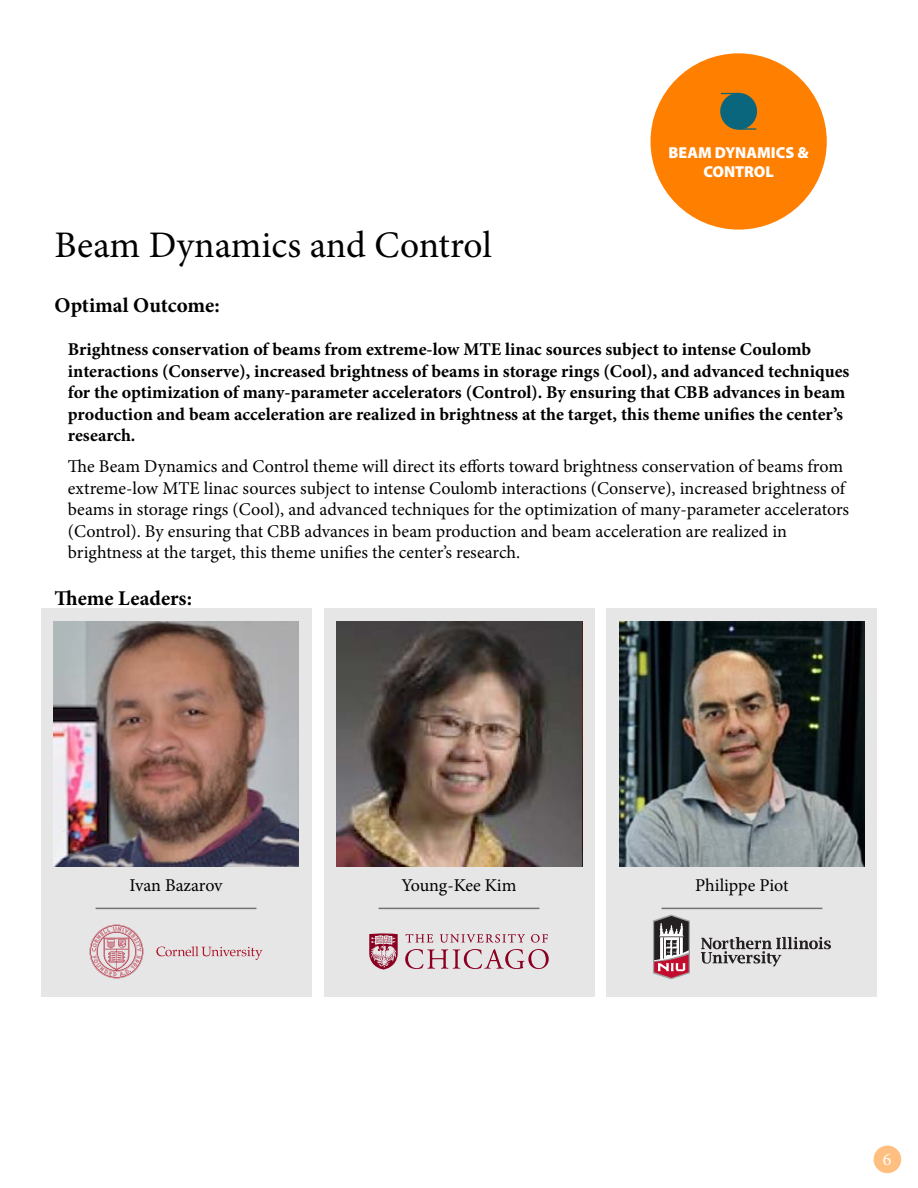
<style>
.page{position:relative;width:918px;height:1188px;background:#fff}
.page>*{position:absolute;margin:0;border:0;box-sizing:border-box;transform-origin:0 0}
.t1{font:37.5px "Minion Pro";color:#000}
.t2{font:700 21px "Minion Pro";color:#000}
.t3{font:18px/21.6px "Minion Pro";color:#000}
.t4{font:700 18px/21.6px "Minion Pro";color:#000}
.t5{font:18px "Minion Pro";color:#fff}
.t6{font:900 15.9px/19px "Myriad Pro";color:#fff;text-align:center}
</style>
<div class="page">
<div style="left:41px;top:608px;width:270px;height:389px;background:#e6e6e6"></div>
<svg style="left:156px;top:946px;width:106px;height:14px"></svg>
<svg style="left:90px;top:925px;width:53px;height:53px"></svg>
<img style="left:54px;top:622px;width:244px;height:244px">
<hr style="left:96px;top:908px;width:161px;height:1px;background:#000">
<div style="left:324px;top:608px;width:270px;height:389px;background:#e6e6e6"></div>
<img style="left:337px;top:622px;width:245px;height:244px">
<svg style="left:369px;top:933px;width:180px;height:37px"></svg>
<hr style="left:379px;top:908px;width:160px;height:1px;background:#000">
<div style="left:607px;top:608px;width:270px;height:389px;background:#e6e6e6"></div>
<img style="left:620px;top:622px;width:245px;height:244px">
<hr style="left:661px;top:908px;width:161px;height:1px;background:#000">
<div style="left:651px;top:53px;width:176px;height:177px;background:#ff7f00;border-radius:50%"></div>
<div style="left:720px;top:93px;width:37px;height:37px;background:#09667c;border-radius:50%"></div>
<svg style="left:721px;top:93px;width:13px;height:1px"></svg>
<svg style="left:739px;top:128px;width:17px;height:2px"></svg>
<svg style="left:701px;top:937px;width:130px;height:29px"></svg>
<svg style="left:653px;top:915px;width:37px;height:64px"></svg>
<div style="left:874px;top:1146px;width:27px;height:27px;background:#ffbf80;border-radius:50%"></div>
<h1 class="t1" style="left:54px;top:220px;width:439px">Beam Dynamics and Control</h1>
<p class="t6" style="left:669px;top:143px;width:142px">BEAM DYNAMICS &amp;<br>CONTROL</p>
<p class="t2" style="left:54px;top:290px;width:167px">Optimal Outcome:</p>
<p class="t4" style="left:68px;top:338px;width:783px">Brightness conservation of beams from extreme-low MTE linac sources subject to intense Coulomb interactions (Conserve), increased brightness of beams in storage rings (Cool), and advanced techniques for the optimization of many-parameter accelerators (Control). By ensuring that CBB advances in beam production and beam acceleration are realized in brightness at the target, this theme unifies the center’s research.</p>
<p class="t3" style="left:68px;top:455px;width:783px">The Beam Dynamics and Control theme will direct its efforts toward brightness conservation of beams from extreme-low MTE linac sources subject to intense Coulomb interactions (Conserve), increased brightness of beams in storage rings (Cool), and advanced techniques for the optimization of many-parameter accelerators (Control). By ensuring that CBB advances in beam production and beam acceleration are realized in brightness at the target, this theme unifies the center’s research.</p>
<p class="t2" style="left:54px;top:584px;width:139px">Theme Leaders:</p>
<p class="t3" style="left:129px;top:874px;width:95px">Ivan Bazarov</p>
<p class="t3" style="left:401px;top:874px;width:117px">Young-Kee Kim</p>
<p class="t3" style="left:695px;top:874px;width:95px">Philippe Piot</p>
<p class="t5" style="left:883px;top:1147px;width:10px">6</p>
</div>
